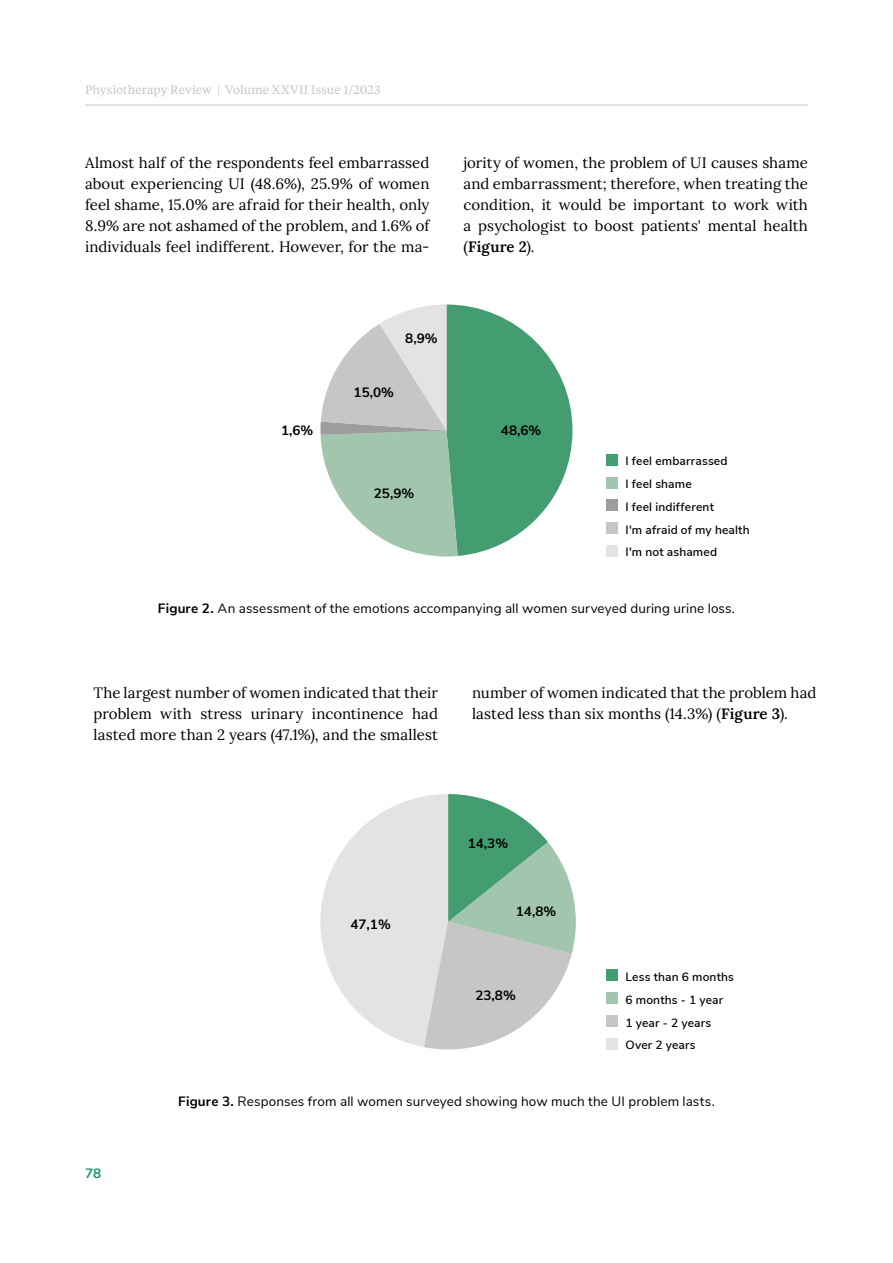
<style>
.page{position:relative;width:893px;height:1263px;background:#fff}
.page>*{position:absolute;margin:0;border:0;box-sizing:border-box;transform-origin:0 0}
.t1{font:15px/21px "Lora";color:#000;text-align:justify}
.t2{font:13.5px "Nunito Sans";letter-spacing:.01em;color:#000}
.t3{font:700 13.5px "Nunito Sans";color:#000}
.t4{font:700 13.5px "Nunito Sans";color:#1a9363}
.t5{font:600 12px/22.8px "Nunito Sans";letter-spacing:.015em;color:#000}
.t6{font:12px "Tiempos Text";letter-spacing:.01em;color:#c6c6c6}
.s1{font-weight:600}
.s2{font-weight:700}
</style>
<div class="page">
<hr style="left:85px;top:105px;width:723px;height:1px;background:#c6c6c6">
<div style="left:606px;top:477px;width:11px;height:11px;background:#a1c6ad"></div>
<div style="left:606px;top:545px;width:11px;height:11px;background:#e3e3e3"></div>
<div style="left:606px;top:454px;width:11px;height:11px;background:#429d71"></div>
<div style="left:606px;top:500px;width:11px;height:11px;background:#9d9d9c"></div>
<div style="left:606px;top:522px;width:11px;height:12px;background:#c6c6c6"></div>
<svg style="left:321px;top:305px;width:251px;height:251px"></svg>
<div style="left:606px;top:992px;width:11px;height:12px;background:#a1c6ad"></div>
<div style="left:606px;top:970px;width:11px;height:11px;background:#429d71"></div>
<div style="left:606px;top:1015px;width:11px;height:12px;background:#c6c6c6"></div>
<div style="left:606px;top:1038px;width:11px;height:11px;background:#e3e3e3"></div>
<svg style="left:321px;top:794px;width:255px;height:255px"></svg>
<p class="t6" style="left:85px;top:82px;width:297px">Physiotherapy Review | Volume XXVII Issue 1/2023</p>
<p class="t1" style="left:85px;top:151px;width:346px">Almost half of the respondents feel embarrassed about experiencing UI (48.6%), 25.9% of women feel shame, 15.0% are afraid for their health, only 8.9% are not ashamed of the problem, and 1.6% of individuals feel indifferent. However, for the ma-</p>
<p class="t1" style="left:463px;top:151px;width:346px">jority of women, the problem of UI causes shame and embarrassment; therefore, when treating the condition, it would be important to work with a psychologist to boost patients' mental health (<span class="s1">Figure 2</span>).</p>
<p class="t3" style="left:281px;top:420px;width:34px">1,6%</p>
<p class="t3" style="left:405px;top:329px;width:34px">8,9%</p>
<p class="t3" style="left:354px;top:382px;width:42px">15,0%</p>
<p class="t3" style="left:374px;top:483px;width:42px">25,9%</p>
<p class="t3" style="left:501px;top:420px;width:42px">48,6%</p>
<p class="t5" style="left:625px;top:449px;width:104px">I feel embarrassed</p>
<p class="t5" style="left:625px;top:495px;width:126px">I feel indifferent<br>I'm afraid of my health<br>I'm not ashamed</p>
<p class="t5" style="left:625px;top:472px;width:68px">I feel shame</p>
<p class="t2" style="left:158px;top:598px;width:579px"><span class="s2">Figure 2.</span> An assessment of the emotions accompanying all women surveyed during urine loss.</p>
<p class="t1" style="left:94px;top:681px;width:346px">The largest number of women indicated that their problem with stress urinary incontinence had lasted more than 2 years (47.1%), and the smallest</p>
<p class="t1" style="left:472px;top:681px;width:346px">number of women indicated that the problem had lasted less than six months (14.3%) (<span class="s1">Figure 3</span>).</p>
<p class="t3" style="left:350px;top:914px;width:42px">47,1%</p>
<p class="t3" style="left:468px;top:834px;width:42px">14,3%</p>
<p class="t3" style="left:516px;top:901px;width:42px">14,8%</p>
<p class="t3" style="left:475px;top:986px;width:42px">23,8%</p>
<p class="t5" style="left:625px;top:965px;width:110px">Less than 6 months</p>
<p class="t5" style="left:625px;top:1010px;width:87px">1 year - 2 years<br>Over 2 years</p>
<p class="t5" style="left:625px;top:987px;width:99px">6 months - 1 year</p>
<p class="t4" style="left:85px;top:1163px;width:18px">78</p>
<p class="t2" style="left:178px;top:1091px;width:538px"><span class="s2">Figure 3.</span> Responses from all women surveyed showing how much the UI problem lasts.</p>
</div>
